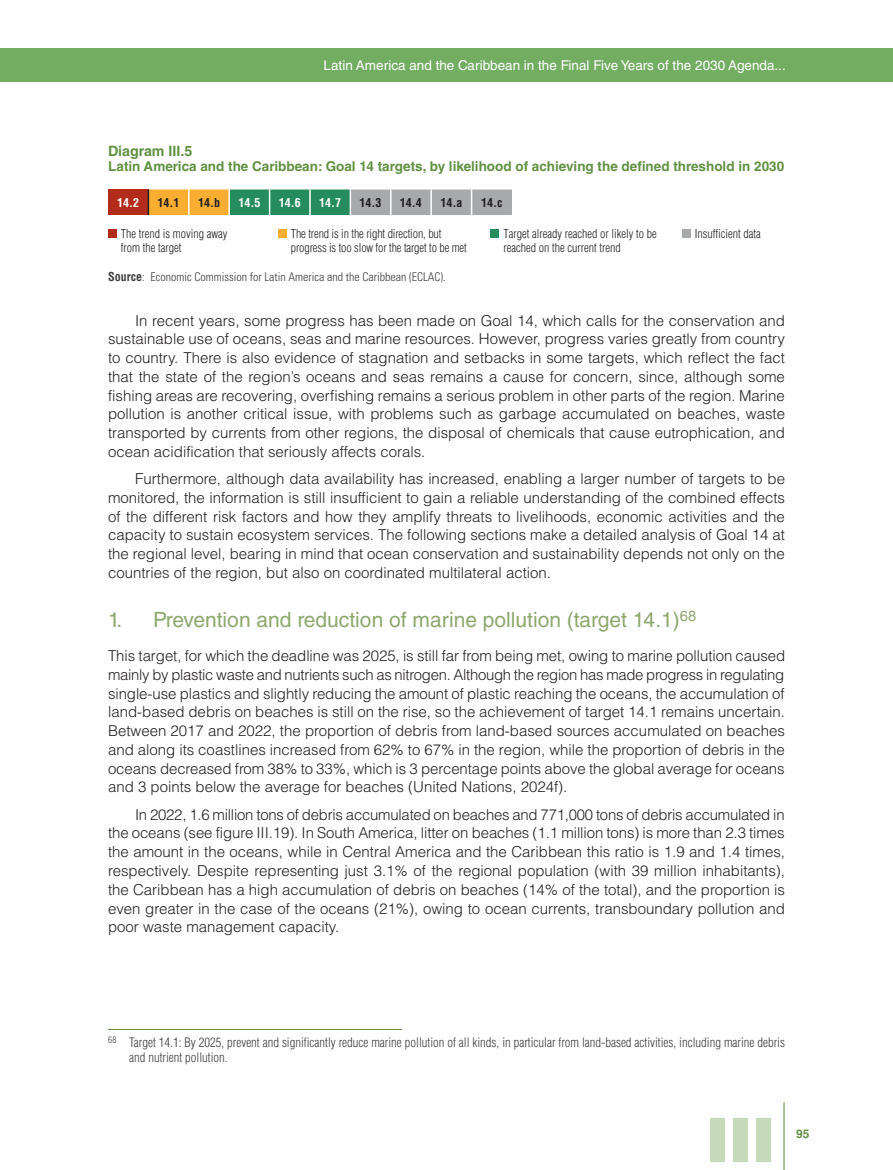
<style>
.page{position:relative;width:893px;height:1170px;background:#fff}
.page>*{position:absolute;margin:0;border:0;box-sizing:border-box;transform-origin:0 0}
.t1{font:900 60px "Helvetica LT Std";color:#c6d9bb}
._03_subtitulo_123{font:21px "Helvetica LT Std";color:#8ea86e}
._06_texto{font:300 15px/18.8px "Helvetica LT Std";color:#231f20;text-align:justify}
._06_texto_primero{font:300 15px/18.8px "Helvetica LT Std";color:#231f20;text-align:justify}
._06_texto_despuesfuente{font:300 15px/18.8px "Helvetica LT Std";color:#231f20;text-align:justify}
._10_titulo_diagrama{font:700 14.25px "Helvetica LT Std";color:#619143}
._10_titulo_diagrama-2{font:700 13.5px "Helvetica LT Std";color:#619143}
.t2{font:13.5px "Helvetica LT Std";color:#fff}
._06_footnote{font:300 condensed 12.75px/15px "Helvetica LT Std";color:#3e3e3f}
._07_cuadro_texto{font:300 condensed 12px/13.5px "Helvetica LT Std";color:#231f20}
._12_fuente{font:300 condensed 12px "Univers LT Std";color:#3e3e3f}
._07_cuadro_texto-2{font:700 condensed 12px "Helvetica LT Std";color:#231f20}
._07_cuadro_texto-3{font:700 condensed 12px "Helvetica LT Std";color:#fff}
.t3{font:700 12px "Helvetica LT Std";color:#619143}
.s1{font-family:"Helvetica LT Std";font-weight:700}
</style>
<div class="page">
<div style="left:0;top:48px;width:893px;height:33px;background:#72ad62"></div>
<hr style="left:783px;top:1102px;width:2px;height:67px;background:#619143">
<div style="left:108px;top:189px;width:40px;height:26px;background:#b22b1b"></div>
<svg style="left:148px;top:189px;width:364px;height:26px;background:#93a47d"></svg>
<div style="left:108px;top:229px;width:9px;height:8px;background:#b22b1b"></div>
<div style="left:278px;top:229px;width:9px;height:8px;background:#fbad31"></div>
<div style="left:491px;top:229px;width:8px;height:8px;background:#248c5d"></div>
<div style="left:682px;top:229px;width:9px;height:8px;background:#a8a9ad"></div>
<hr style="left:108px;top:1029px;width:294px;height:1px;background:#619143">
<p class="t2" style="left:324px;top:57px;width:464px">Latin America and the Caribbean in the Final Five Years of the 2030 Agenda...</p>
<p class="_10_titulo_diagrama" style="left:108px;top:142px;width:86px">Diagram III.5</p>
<p class="_10_titulo_diagrama-2" style="left:108px;top:158px;width:678px">Latin America and the Caribbean: Goal 14 targets, by likelihood of achieving the defined threshold in 2030</p>
<p class="_07_cuadro_texto-3" style="left:117px;top:195px;width:23px">14.2</p>
<p class="_07_cuadro_texto-2" style="left:158px;top:195px;width:23px">14.1</p>
<p class="_07_cuadro_texto-2" style="left:198px;top:195px;width:23px">14.b</p>
<p class="_07_cuadro_texto-3" style="left:238px;top:195px;width:23px">14.5</p>
<p class="_07_cuadro_texto-3" style="left:279px;top:195px;width:23px">14.6</p>
<p class="_07_cuadro_texto-3" style="left:319px;top:195px;width:23px">14.7</p>
<p class="_07_cuadro_texto-2" style="left:360px;top:195px;width:23px">14.3</p>
<p class="_07_cuadro_texto-2" style="left:400px;top:195px;width:23px">14.4</p>
<p class="_07_cuadro_texto-2" style="left:440px;top:195px;width:23px">14.a</p>
<p class="_07_cuadro_texto-2" style="left:481px;top:195px;width:23px">14.c</p>
<p class="_07_cuadro_texto" style="left:121px;top:227px;width:108px">The trend is moving away from the target</p>
<p class="_07_cuadro_texto" style="left:291px;top:227px;width:177px">The trend is in the right direction, but progress is too slow for the target to be met</p>
<p class="_07_cuadro_texto" style="left:503px;top:227px;width:155px">Target already reached or likely to be reached on the current trend</p>
<p class="_07_cuadro_texto" style="left:695px;top:227px;width:67px">Insufficient data</p>
<p class="_12_fuente" style="left:108px;top:270px;width:339px"><span class="s1">Source</span>: Economic Commission for Latin America and the Caribbean (ECLAC).</p>
<p class="_06_texto_despuesfuente" style="left:108px;top:310px;width:678px;text-indent:27px">In recent years, some progress has been made on Goal 14, which calls for the conservation and sustainable use of oceans, seas and marine resources. However, progress varies greatly from country to country. There is also evidence of stagnation and setbacks in some targets, which reflect the fact that the state of the region’s oceans and seas remains a cause for concern, since, although some fishing areas are recovering, overfishing remains a serious problem in other parts of the region. Marine pollution is another critical issue, with problems such as garbage accumulated on beaches, waste transported by currents from other regions, the disposal of chemicals that cause eutrophication, and ocean acidification that seriously affects corals.</p>
<p class="_06_texto" style="left:108px;top:469px;width:678px;text-indent:27px">Furthermore, although data availability has increased, enabling a larger number of targets to be monitored, the information is still insufficient to gain a reliable understanding of the combined effects of the different risk factors and how they amplify threats to livelihoods, economic activities and the capacity to sustain ecosystem services. The following sections make a detailed analysis of Goal 14 at the regional level, bearing in mind that ocean conservation and sustainability depends not only on the countries of the region, but also on coordinated multilateral action.</p>
<p class="_03_subtitulo_123" style="left:108px;top:608px;width:590px">1. Prevention and reduction of marine pollution (target 14.1)<sup>68</sup></p>
<p class="_06_texto_primero" style="left:108px;top:646px;width:679px">This target, for which the deadline was 2025, is still far from being met, owing to marine pollution caused mainly by plastic waste and nutrients such as nitrogen. Although the region has made progress in regulating single-use plastics and slightly reducing the amount of plastic reaching the oceans, the accumulation of land-based debris on beaches is still on the rise, so the achievement of target 14.1 remains uncertain.<br>Between 2017 and 2022, the proportion of debris from land-based sources accumulated on beaches and along its coastlines increased from 62% to 67% in the region, while the proportion of debris in the oceans decreased from 38% to 33%, which is 3 percentage points above the global average for oceans and 3 points below the average for beaches (United Nations, 2024f).</p>
<p class="_06_texto" style="left:108px;top:804px;width:678px;text-indent:27px">In 2022, 1.6 million tons of debris accumulated on beaches and 771,000 tons of debris accumulated in the oceans (see figure III.19). In South America, litter on beaches (1.1 million tons) is more than 2.3 times the amount in the oceans, while in Central America and the Caribbean this ratio is 1.9 and 1.4 times, respectively. Despite representing just 3.1% of the regional population (with 39 million inhabitants), the Caribbean has a high accumulation of debris on beaches (14% of the total), and the proportion is even greater in the case of the oceans (21%), owing to ocean currents, transboundary pollution and poor waste management capacity.</p>
<p class="_06_footnote" style="left:129px;top:1034px;width:657px;text-indent:-21px"><sup>68</sup> Target 14.1: By 2025, prevent and significantly reduce marine pollution of all kinds, in particular from land-based activities, including marine debris and nutrient pollution.</p>
<h1 class="t1" style="left:705px;top:1100px;width:72px">III</h1>
<p class="t3" style="left:796px;top:1126px;width:15px">95</p>
</div>
